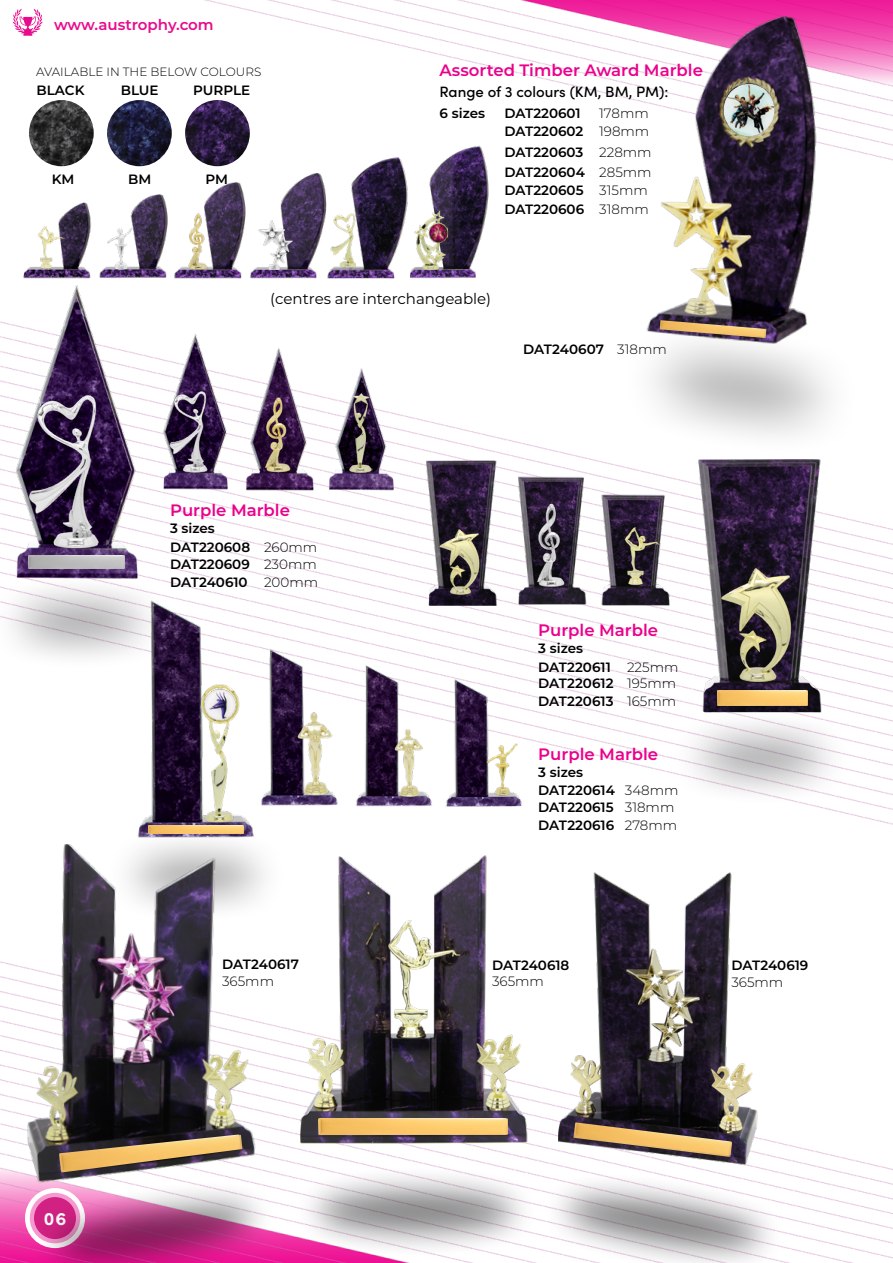
<style>
.page{position:relative;width:893px;height:1263px;background:#fff}
.page>*{position:absolute;margin:0;border:0;box-sizing:border-box;transform-origin:0 0}
.t1{font:700 18px "Sofia Pro";color:#fff}
.t2{font:600 16.5px "Montserrat";color:#ec008c}
.t3{font:15px "Montserrat";color:#000}
.t4{font:500 15px "Sofia Pro";color:#000}
.t5{font:600 15px "Montserrat";color:#e90b8d}
.t6{font:600 13.5px/18.9px "Montserrat";color:#000}
.t7{font:300 13.5px/18.5px "Montserrat";color:#000;text-align:right}
.t8{font:300 12px "Montserrat";color:#000}
.s1{font-weight:600}
.s2{font-weight:300}
</style>
<div class="page">
<img style="left:0;top:0;width:893px;height:1263px">
<svg style="left:13px;top:9px;width:30px;height:27px"></svg>
<svg style="left:25px;top:1188px;width:60px;height:60px"></svg>
<div style="left:30px;top:1193px;width:50px;height:50px;border:4px solid #f799d1;border-radius:50%"></div>
<div style="left:668px;top:709px;width:186px;height:97px;background:#000;opacity:.5"></div>
<svg style="left:701px;top:745px;width:120px;height:25px;background:#cac8c9"></svg>
<div style="left:293px;top:1165px;width:245px;height:94px;background:#000;opacity:.5"></div>
<svg style="left:319px;top:1193px;width:194px;height:38px;background:#aaa8a9"></svg>
<div style="left:33px;top:1179px;width:243px;height:84px;background:#000;opacity:.5"></div>
<svg style="left:57px;top:1204px;width:195px;height:54px;background:#b64287"></svg>
<div style="left:542px;top:1172px;width:243px;height:91px;background:#000;opacity:.5"></div>
<svg style="left:566px;top:1196px;width:195px;height:53px;background:#c0bec0"></svg>
<div style="left:0;top:573px;width:174px;height:97px;background:#000;opacity:.5"></div>
<svg style="left:20px;top:610px;width:120px;height:24px;background:#c9c7c8"></svg>
<div style="left:103px;top:827px;width:186px;height:97px;background:#fff"></div>
<div style="left:619px;top:322px;width:244px;height:133px;background:#000;opacity:.5"></div>
<svg style="left:661px;top:367px;width:160px;height:42px;background:#d6d6d6"></svg>
<img style="left:594px;top:489px;width:78px;height:118px">
<img style="left:509px;top:470px;width:81px;height:140px">
<img style="left:424px;top:457px;width:79px;height:151px">
<img style="left:320px;top:362px;width:81px;height:132px">
<img style="left:239px;top:349px;width:83px;height:144px">
<img style="left:158px;top:330px;width:81px;height:163px">
<img style="left:264px;top:395px;width:28px;height:80px">
<img style="left:169px;top:388px;width:42px;height:86px">
<img style="left:349px;top:390px;width:24px;height:84px">
<img style="left:437px;top:526px;width:51px;height:70px">
<img style="left:535px;top:501px;width:32px;height:89px">
<img style="left:623px;top:524px;width:38px;height:63px">
<img style="left:446px;top:670px;width:77px;height:141px">
<img style="left:485px;top:741px;width:34px;height:56px">
<img style="left:261px;top:643px;width:78px;height:171px">
<img style="left:297px;top:702px;width:36px;height:111px">
<img style="left:355px;top:655px;width:77px;height:159px">
<img style="left:368px;top:720px;width:67px;height:87px">
<img style="left:18px;top:197px;width:78px;height:81px">
<img style="left:96px;top:187px;width:82px;height:92px">
<img style="left:171px;top:180px;width:77px;height:98px">
<img style="left:248px;top:170px;width:75px;height:109px">
<img style="left:323px;top:156px;width:92px;height:124px">
<img style="left:401px;top:142px;width:96px;height:137px">
<img style="left:330px;top:211px;width:28px;height:57px">
<img style="left:188px;top:213px;width:21px;height:59px">
<img style="left:256px;top:218px;width:38px;height:52px">
<img style="left:413px;top:209px;width:35px;height:63px">
<img style="left:107px;top:225px;width:27px;height:46px">
<img style="left:37px;top:223px;width:28px;height:46px">
<img style="left:426px;top:220px;width:24px;height:23px">
<img style="left:558px;top:868px;width:204px;height:301px">
<img style="left:296px;top:852px;width:237px;height:294px">
<img style="left:0;top:278px;width:158px;height:307px">
<img style="left:26px;top:390px;width:80px;height:161px">
<img style="left:694px;top:453px;width:140px;height:265px">
<img style="left:718px;top:562px;width:88px;height:123px">
<img style="left:136px;top:591px;width:119px;height:252px">
<img style="left:195px;top:676px;width:50px;height:152px">
<img style="left:199px;top:684px;width:41px;height:39px">
<img style="left:29px;top:100px;width:65px;height:66px">
<img style="left:185px;top:100px;width:65px;height:66px">
<img style="left:107px;top:100px;width:65px;height:66px">
<img style="left:610px;top:9px;width:236px;height:348px">
<img style="left:724px;top:84px;width:50px;height:52px">
<img style="left:20px;top:843px;width:251px;height:349px">
<img style="left:660px;top:320px;width:106px;height:18px">
<img style="left:29px;top:556px;width:96px;height:13px">
<img style="left:149px;top:826px;width:94px;height:7px">
<img style="left:717px;top:690px;width:90px;height:16px">
<img style="left:59px;top:1134px;width:183px;height:38px">
<img style="left:319px;top:1119px;width:189px;height:16px">
<img style="left:573px;top:1122px;width:159px;height:35px">
<p class="t5" style="left:54px;top:14px;width:161px">www.austrophy.com</p>
<p class="t8" style="left:36px;top:64px;width:227px">AVAILABLE IN THE BELOW COLOURS</p>
<p class="t6" style="left:36px;top:80px;width:50px">BLACK</p>
<p class="t6" style="left:121px;top:80px;width:39px">BLUE</p>
<p class="t6" style="left:193px;top:80px;width:58px">PURPLE</p>
<p class="t6" style="left:52px;top:170px;width:24px">KM</p>
<p class="t6" style="left:128px;top:170px;width:25px">BM</p>
<p class="t6" style="left:206px;top:170px;width:24px">PM</p>
<p class="t2" style="left:440px;top:58px;width:265px">Assorted Timber Award Marble</p>
<p class="t4" style="left:440px;top:81px;width:230px">Range of 3 colours (KM, BM, PM):</p>
<p class="t6" style="left:440px;top:103px;width:47px">6 sizes</p>
<p class="t6" style="left:504px;top:103px;width:78px">DAT220601</p>
<p class="t7" style="left:504px;top:103px;width:146px">178mm<br><span class="s1">DAT220602</span> 198mm</p>
<p class="t6" style="left:504px;top:142px;width:149px">DAT220603 <span class="s2">228mm<br></span>DAT220604 <span class="s2">285mm<br></span>DAT220605 <span class="s2">315mm<br></span>DAT220606 <span class="s2">318mm</span></p>
<p class="t3" style="left:270px;top:288px;width:222px">(centres are interchangeable)</p>
<p class="t6" style="left:523px;top:339px;width:145px">DAT240607 <span class="s2">318mm</span></p>
<p class="t2" style="left:170px;top:499px;width:121px">Purple Marble</p>
<p class="t6" style="left:170px;top:519px;width:149px;line-height:18.5px">3 sizes<br>DAT220608 <span class="s2">260mm</span></p>
<p class="t6" style="left:170px;top:554px;width:150px;line-height:18px">DAT220609 <span class="s2">230mm<br></span>DAT240610 <span class="s2">200mm</span></p>
<p class="t6" style="left:222px;top:954px;width:78px">DAT240617</p>
<p class="t7" style="left:222px;top:971px;width:53px">365mm</p>
<p class="t2" style="left:538px;top:619px;width:121px">Purple Marble</p>
<p class="t6" style="left:538px;top:638px;width:142px;line-height:18.5px">3 sizes<br>DAT220611 <span class="s2">225mm</span></p>
<p class="t6" style="left:538px;top:674px;width:139px;line-height:18px">DAT220612 <span class="s2">195mm<br></span>DAT220613 <span class="s2">165mm</span></p>
<p class="t2" style="left:538px;top:742px;width:121px">Purple Marble</p>
<p class="t6" style="left:538px;top:762px;width:142px;line-height:18.5px">3 sizes<br>DAT220614 <span class="s2">348mm</span></p>
<p class="t6" style="left:538px;top:798px;width:140px;line-height:18px">DAT220615 <span class="s2">318mm<br></span>DAT220616 <span class="s2">278mm</span></p>
<p class="t6" style="left:492px;top:955px;width:79px">DAT240618</p>
<p class="t7" style="left:492px;top:971px;width:53px">365mm</p>
<p class="t6" style="left:731px;top:955px;width:79px">DAT240619</p>
<p class="t7" style="left:731px;top:972px;width:53px">365mm</p>
<h1 class="t1" style="left:44px;top:1204px;width:24px">06</h1>
</div>
